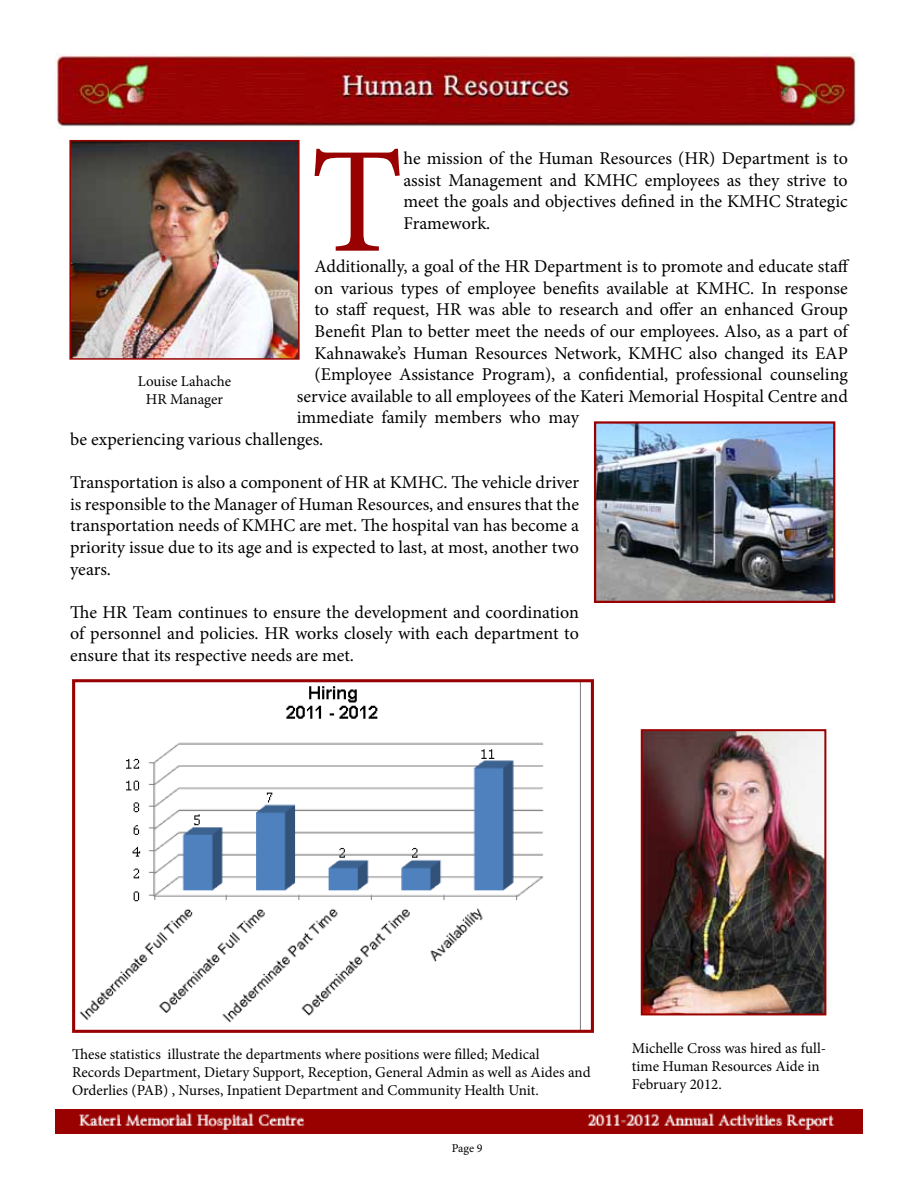
<style>
.page{position:relative;width:918px;height:1188px;background:#fff}
.page>*{position:absolute;margin:0;border:0;box-sizing:border-box;transform-origin:0 0}
.t1{font:150.9px "Minion Pro";color:#990100}
.t2{font:18px/21.6px "Minion Pro";letter-spacing:-.005em;color:#000;text-align:justify}
.t3{font:15px/18px "Minion Pro";color:#000}
.t4{font:12px "Minion Pro";color:#000}
</style>
<div class="page">
<img style="left:56px;top:54px;width:803px;height:75px">
<img style="left:644px;top:732px;width:179px;height:280px">
<div style="left:641px;top:729px;width:185px;height:286px;border:2px solid #990100"></div>
<img style="left:72px;top:143px;width:225px;height:214px">
<div style="left:69px;top:140px;width:231px;height:220px;border:2px solid #990100"></div>
<img style="left:597px;top:424px;width:235px;height:176px">
<div style="left:594px;top:421px;width:241px;height:182px;border:2px solid #990100"></div>
<img style="left:55px;top:1110px;width:808px;height:24px">
<img style="left:79px;top:683px;width:502px;height:346px">
<div style="left:72px;top:679px;width:522px;height:354px;border:3px solid #990100"></div>
<h1 class="t1" style="left:310px;top:101px;width:95px">T</h1>
<p class="t2" style="left:403px;top:148px;width:446px">he mission of the Human Resources (HR) Department is to assist Management and KMHC employees as they strive to meet the goals and objectives defined in the KMHC Strategic Framework.</p>
<p class="t2" style="left:315px;top:256px;width:536px">Additionally, a goal of the HR Department is to promote and educate staff</p>
<p class="t2" style="left:315px;top:277px;width:535px">on various types of employee benefits available at KMHC. In response</p>
<p class="t2" style="left:315px;top:299px;width:535px">to staff request, HR was able to research and offer an enhanced Group</p>
<p class="t2" style="left:315px;top:321px;width:535px">Benefit Plan to better meet the needs of our employees. Also, as a part of</p>
<p class="t2" style="left:315px;top:342px;width:535px">Kahnawake’s Human Resources Network, KMHC also changed its EAP</p>
<p class="t2" style="left:315px;top:364px;width:535px">(Employee Assistance Program), a confidential, professional counseling</p>
<p class="t2" style="left:297px;top:385px;width:553px">service available to all employees of the Kateri Memorial Hospital Centre and</p>
<p class="t2" style="left:297px;top:407px;width:284px">immediate family members who may</p>
<p class="t2" style="left:70px;top:429px;width:255px">be experiencing various challenges.</p>
<p class="t2" style="left:70px;top:472px;width:510px">Transportation is also a component of HR at KMHC. The vehicle driver is responsible to the Manager of Human Resources, and ensures that the transportation needs of KMHC are met. The hospital van has become a priority issue due to its age and is expected to last, at most, another two years.</p>
<p class="t2" style="left:70px;top:601px;width:510px">The HR Team continues to ensure the development and coordination of personnel and policies. HR works closely with each department to ensure that its respective needs are met.</p>
<p class="t3" style="left:138px;top:372px;width:95px;text-align:center">Louise Lahache<br>HR Manager</p>
<p class="t3" style="left:72px;top:1045px;width:520px">These statistics illustrate the departments where positions were filled; Medical<br>Records Department, Dietary Support, Reception, General Admin as well as Aides and<br>Orderlies (PAB) , Nurses, Inpatient Department and Community Health Unit.</p>
<p class="t4" style="left:452px;top:1140px;width:32px">Page 9</p>
<p class="t3" style="left:632px;top:1039px;width:196px">Michelle Cross was hired as full&shy;time Human Resources Aide in<br>February 2012.</p>
</div>
